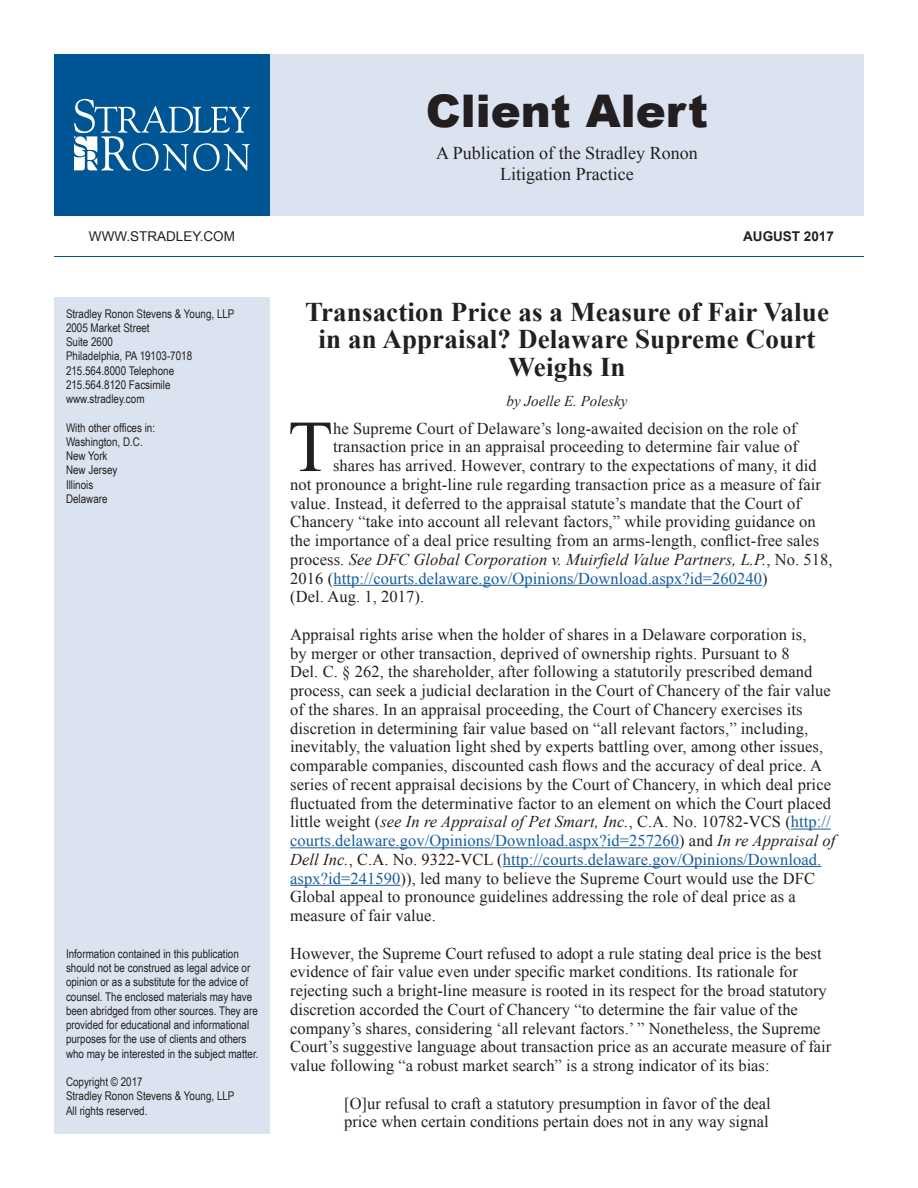
<style>
.page{position:relative;width:918px;height:1188px;background:#fff}
.page>*{position:absolute;margin:0;border:0;box-sizing:border-box;transform-origin:0 0}
.t1{font:73.2px "Times New Roman";color:#231f20}
.t2{font:900 45px "Arial";color:#231f20}
.t3{font:700 27px/27.8px "Times New Roman";letter-spacing:.005em;color:#231f20;text-align:center}
.t4{font:18px "Times New Roman";color:#231f20}
.t5{font:16.5px/18.8px "Times New Roman";letter-spacing:.005em;color:#231f20}
.t6{font:italic 16.5px "Times New Roman";letter-spacing:.005em;color:#231f20}
.t7{font:16.5px "Times New Roman";letter-spacing:.005em;color:#175d9e}
.t8{font:italic 15px "Times New Roman";color:#231f20}
.t9{font:13.5px "Arial";color:#231f20}
.t10{font:700 13.5px "Arial";color:#231f20}
.t11{font:12px/14.2px "Arial Narrow";color:#231f20}
.s1{font-style:normal}
.s2{color:#231f20}
.s3{font-style:italic}
.s4{color:#175d9e}
</style>
<div class="page">
<div style="left:54px;top:54px;width:216px;height:162px;background:#005594"></div>
<svg style="left:74px;top:99px;width:176px;height:72px"></svg>
<div style="left:54px;top:297px;width:216px;height:837px;background:#dce3f0"></div>
<div style="left:270px;top:54px;width:594px;height:162px;background:#dce3f0"></div>
<hr style="left:54px;top:256px;width:810px;height:1px;background:#005594">
<hr style="left:333px;top:585px;width:429px;height:1px;background:#175d9e">
<hr style="left:791px;top:829px;width:40px;height:1px;background:#175d9e">
<hr style="left:290px;top:847px;width:389px;height:1px;background:#175d9e">
<hr style="left:503px;top:866px;width:318px;height:1px;background:#175d9e">
<hr style="left:290px;top:885px;width:111px;height:1px;background:#175d9e">
<p class="t2" style="left:426px;top:78px;width:284px">Client Alert</p>
<p class="t4" style="left:436px;top:140px;width:263px">A Publication of the Stradley Ronon</p>
<p class="t4" style="left:500px;top:161px;width:135px">Litigation Practice</p>
<p class="t9" style="left:89px;top:227px;width:148px">WWW.STRADLEY.COM</p>
<p class="t10" style="left:743px;top:227px;width:92px">AUGUST 2017</p>
<p class="t11" style="left:66px;top:306px;width:170px">Stradley Ronon Stevens &amp; Young, LLP</p>
<p class="t11" style="left:66px;top:320px;width:85px">2005 Market Street</p>
<p class="t11" style="left:66px;top:334px;width:49px">Suite 2600</p>
<p class="t11" style="left:66px;top:349px;width:128px">Philadelphia, PA 19103-7018</p>
<p class="t11" style="left:66px;top:363px;width:110px">215.564.8000 Telephone</p>
<p class="t11" style="left:66px;top:377px;width:106px">215.564.8120 Facsimile</p>
<p class="t11" style="left:66px;top:391px;width:80px">www.stradley.com</p>
<p class="t11" style="left:66px;top:420px;width:91px">With other offices in:</p>
<p class="t11" style="left:66px;top:434px;width:78px">Washington, D.C.</p>
<p class="t11" style="left:66px;top:448px;width:43px">New York</p>
<p class="t11" style="left:66px;top:463px;width:53px">New Jersey</p>
<p class="t11" style="left:66px;top:477px;width:29px">Illinois</p>
<p class="t11" style="left:66px;top:491px;width:43px">Delaware</p>
<p class="t11" style="left:66px;top:946px;width:194px">Information contained in this publication should not be construed as legal advice or opinion or as a substitute for the advice of counsel. The enclosed materials may have been abridged from other sources. They are provided for educational and informational purposes for the use of clients and others who may be interested in the subject matter.</p>
<p class="t11" style="left:66px;top:1074px;width:78px">Copyright © 2017</p>
<p class="t11" style="left:66px;top:1089px;width:170px">Stradley Ronon Stevens &amp; Young, LLP</p>
<p class="t11" style="left:66px;top:1103px;width:83px">All rights reserved.</p>
<p class="t3" style="left:305px;top:297px;width:526px">Transaction Price as a Measure of Fair Value in an Appraisal? Delaware Supreme Court<br>Weighs In</p>
<p class="t8" style="left:507px;top:391px;width:122px">by Joelle E. Polesky</p>
<p class="t1" style="left:288px;top:397px;width:46px">T</p>
<p class="t5" style="left:333px;top:418px;width:465px">he Supreme Court of Delaware’s long-awaited decision on the role of</p>
<p class="t5" style="left:333px;top:437px;width:466px">transaction price in an appraisal proceeding to determine fair value of</p>
<p class="t5" style="left:333px;top:456px;width:485px">shares has arrived. However, contrary to the expectations of many, it did</p>
<p class="t5" style="left:290px;top:475px;width:532px">not pronounce a bright-line rule regarding transaction price as a measure of fair</p>
<p class="t5" style="left:290px;top:493px;width:512px">value. Instead, it deferred to the appraisal statute’s mandate that the Court of</p>
<p class="t5" style="left:290px;top:512px;width:527px">Chancery “take into account all relevant factors,” while providing guidance on</p>
<p class="t5" style="left:290px;top:531px;width:530px">the importance of a deal price resulting from an arms-length, conflict-free sales</p>
<p class="t6" style="left:290px;top:548px;width:544px"><span class="s1">process.</span> See DFC Global Corporation v. Muirfield Value Partners, L.P.<span class="s1">, No. 518,</span></p>
<p class="t7" style="left:290px;top:567px;width:479px"><span class="s2">2016 (</span>http://courts.delaware.gov/Opinions/Download.aspx?id=260240<span class="s2">)</span></p>
<p class="t5" style="left:290px;top:587px;width:136px">(Del. Aug. 1, 2017).</p>
<p class="t5" style="left:290px;top:625px;width:547px">Appraisal rights arise when the holder of shares in a Delaware corporation is,<br>by merger or other transaction, deprived of ownership rights. Pursuant to 8<br>Del. C. § 262, the shareholder, after following a statutorily prescribed demand process, can seek a judicial declaration in the Court of Chancery of the fair value of the shares. In an appraisal proceeding, the Court of Chancery exercises its discretion in determining fair value based on “all relevant factors,” including, inevitably, the valuation light shed by experts battling over, among other issues, comparable companies, discounted cash flows and the accuracy of deal price. A series of recent appraisal decisions by the Court of Chancery, in which deal price fluctuated from the determinative factor to an element on which the Court placed little weight (<span class="s3">see In re Appraisal of Pet Smart, Inc.</span>, C.A. No. 10782-VCS (<span class="s4">http:// courts.delaware.gov/Opinions/Download.aspx?id=257260</span>) and <span class="s3">In re Appraisal of Dell Inc.</span>, C.A. No. 9322-VCL (<span class="s4">http://courts.delaware.gov/Opinions/Download. aspx?id=241590</span>)), led many to believe the Supreme Court would use the DFC Global appeal to pronounce guidelines addressing the role of deal price as a measure of fair value.</p>
<p class="t5" style="left:290px;top:943px;width:543px">However, the Supreme Court refused to adopt a rule stating deal price is the best evidence of fair value even under specific market conditions. Its rationale for rejecting such a bright-line measure is rooted in its respect for the broad statutory discretion accorded the Court of Chancery “to determine the fair value of the company’s shares, considering ‘all relevant factors.’ ” Nonetheless, the Supreme Court’s suggestive language about transaction price as an accurate measure of fair value following “a robust market search” is a strong indicator of its bias:</p>
<p class="t5" style="left:344px;top:1093px;width:428px">[O]ur refusal to craft a statutory presumption in favor of the deal price when certain conditions pertain does not in any way signal</p>
</div>
